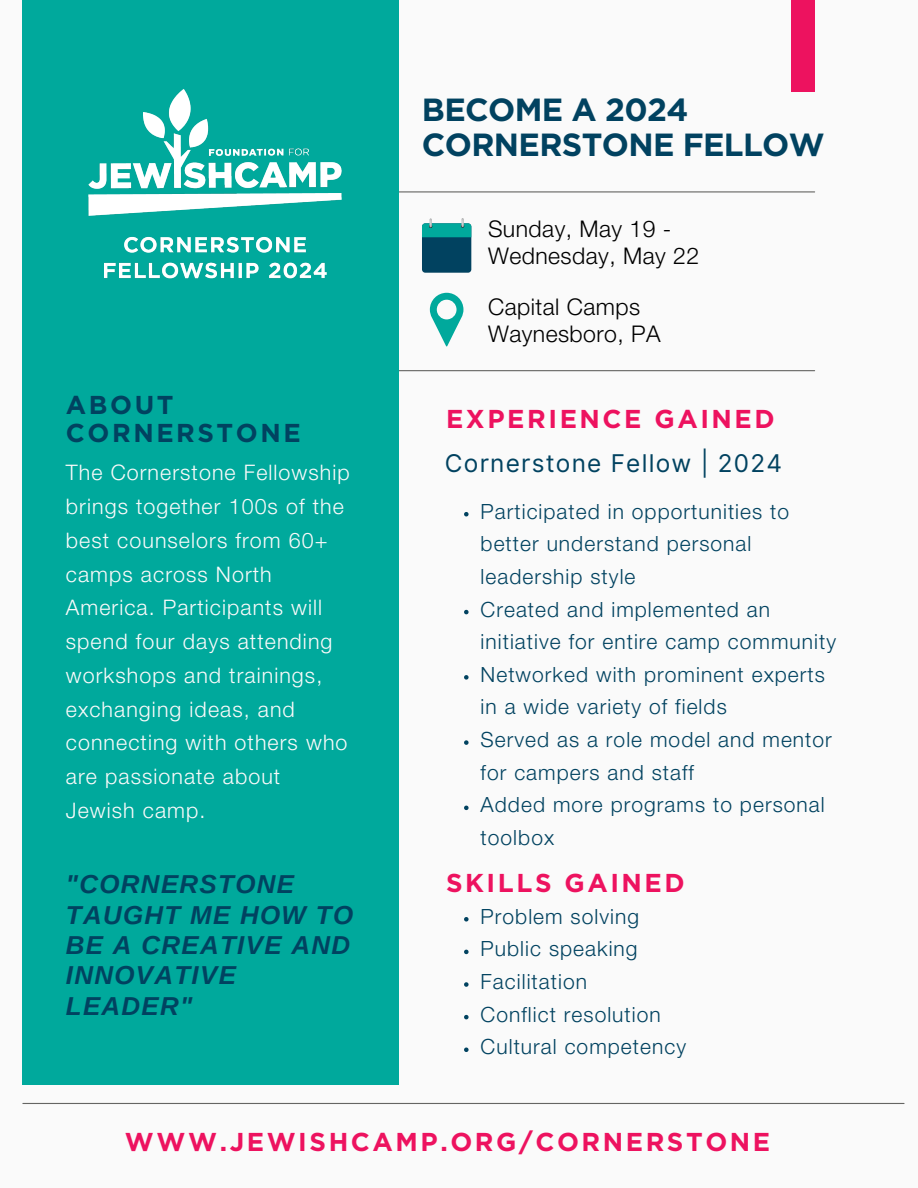
<style>
.page{position:relative;width:918px;height:1188px;background:#fafafa}
.page>*{position:absolute;margin:0;border:0;box-sizing:border-box;transform-origin:0 0}
.t1{font:700 31.95px/34.8px "Gotham";letter-spacing:-.02em;color:#014260}
.t2{font:italic 700 25.95px/30.3px "Arimo";letter-spacing:.05em;color:#014260}
.t3{font:700 25.8px "Gotham";letter-spacing:.1em;color:#ed125f}
.t4{font:700 25.8px/28.2px "Gotham";letter-spacing:.1em;color:#014260}
.t5{font:24.45px "Inter";letter-spacing:.05em;color:#014260}
.t6{font:300 22.95px "Helvetica Neue LT Std";letter-spacing:.02em;color:#000}
.t7{font:300 21.45px/33.8px "Helvetica Neue LT Std";letter-spacing:.05em;color:#fafafa}
.t8{font:300 21px/32.7px "Helvetica Neue LT Std";letter-spacing:.05em;color:#014260}
</style>
<div class="page">
<hr style="left:256px;top:191px;width:559px;height:1px;background:#656563">
<hr style="left:256px;top:370px;width:559px;height:1px;background:#656563">
<div style="left:22px;top:0;width:377px;height:1084px;background:#00a99c"></div>
<img style="left:88px;top:89px;width:254px;height:190px">
<hr style="left:23px;top:1103px;width:881px;height:1px;background:#656563">
<svg style="left:430px;top:293px;width:33px;height:53px"></svg>
<div style="left:791px;top:0;width:24px;height:92px;background:#ed125f"></div>
<svg style="left:422px;top:218px;width:49px;height:54px"></svg>
<svg style="left:464px;top:512px;width:5px;height:4px"></svg>
<svg style="left:464px;top:610px;width:5px;height:4px"></svg>
<svg style="left:464px;top:675px;width:5px;height:5px"></svg>
<svg style="left:464px;top:740px;width:5px;height:5px"></svg>
<svg style="left:464px;top:806px;width:5px;height:4px"></svg>
<svg style="left:464px;top:917px;width:5px;height:5px"></svg>
<svg style="left:464px;top:950px;width:5px;height:4px"></svg>
<svg style="left:464px;top:982px;width:5px;height:5px"></svg>
<svg style="left:464px;top:1015px;width:5px;height:4px"></svg>
<svg style="left:464px;top:1048px;width:5px;height:4px"></svg>
<p class="t1" style="left:422px;top:94px;width:404px">BECOME A 2024<br>CORNERSTONE FELLOW</p>
<p class="t6" style="left:488px;top:220px;width:185px">Sunday, May 19 -</p>
<p class="t6" style="left:488px;top:247px;width:213px">Wednesday, May 22</p>
<p class="t6" style="left:488px;top:298px;width:154px">Capital Camps</p>
<p class="t4" style="left:66px;top:392px;width:236px">ABOUT<br>CORNERSTONE</p>
<p class="t7" style="left:66px;top:459px;width:285px">The Cornerstone Fellowship brings together 100s of the best counselors from 60+ camps across North<br>America. Participants will spend four days attending workshops and trainings, exchanging ideas, and connecting with others who are passionate about<br>Jewish camp.</p>
<p class="t2" style="left:66px;top:869px;width:289px">"CORNERSTONE<br>TAUGHT ME HOW TO<br>BE A CREATIVE AND<br>INNOVATIVE<br>LEADER"</p>
<p class="t6" style="left:488px;top:325px;width:174px">Waynesboro, PA</p>
<p class="t3" style="left:446px;top:407px;width:330px">EXPERIENCE GAINED</p>
<p class="t5" style="left:445px;top:448px;width:339px">Cornerstone Fellow | 2024</p>
<p class="t8" style="left:481px;top:498px;width:310px">Participated in opportunities to better understand personal leadership style</p>
<p class="t8" style="left:481px;top:596px;width:357px">Created and implemented an initiative for entire camp community</p>
<p class="t8" style="left:481px;top:661px;width:346px">Networked with prominent experts in a wide variety of fields</p>
<p class="t8" style="left:481px;top:726px;width:353px">Served as a role model and mentor for campers and staff</p>
<p class="t8" style="left:481px;top:792px;width:346px">Added more programs to personal toolbox</p>
<p class="t3" style="left:446px;top:872px;width:240px">SKILLS GAINED</p>
<p class="t8" style="left:481px;top:903px;width:160px">Problem solving</p>
<p class="t8" style="left:481px;top:936px;width:158px">Public speaking</p>
<p class="t8" style="left:481px;top:968px;width:108px">Facilitation</p>
<p class="t8" style="left:481px;top:1001px;width:182px">Conflict resolution</p>
<p class="t8" style="left:481px;top:1033px;width:207px">Cultural competency</p>
<p class="t3" style="left:125px;top:1130px;width:647px">WWW.JEWISHCAMP.ORG/CORNERSTONE</p>
</div>
